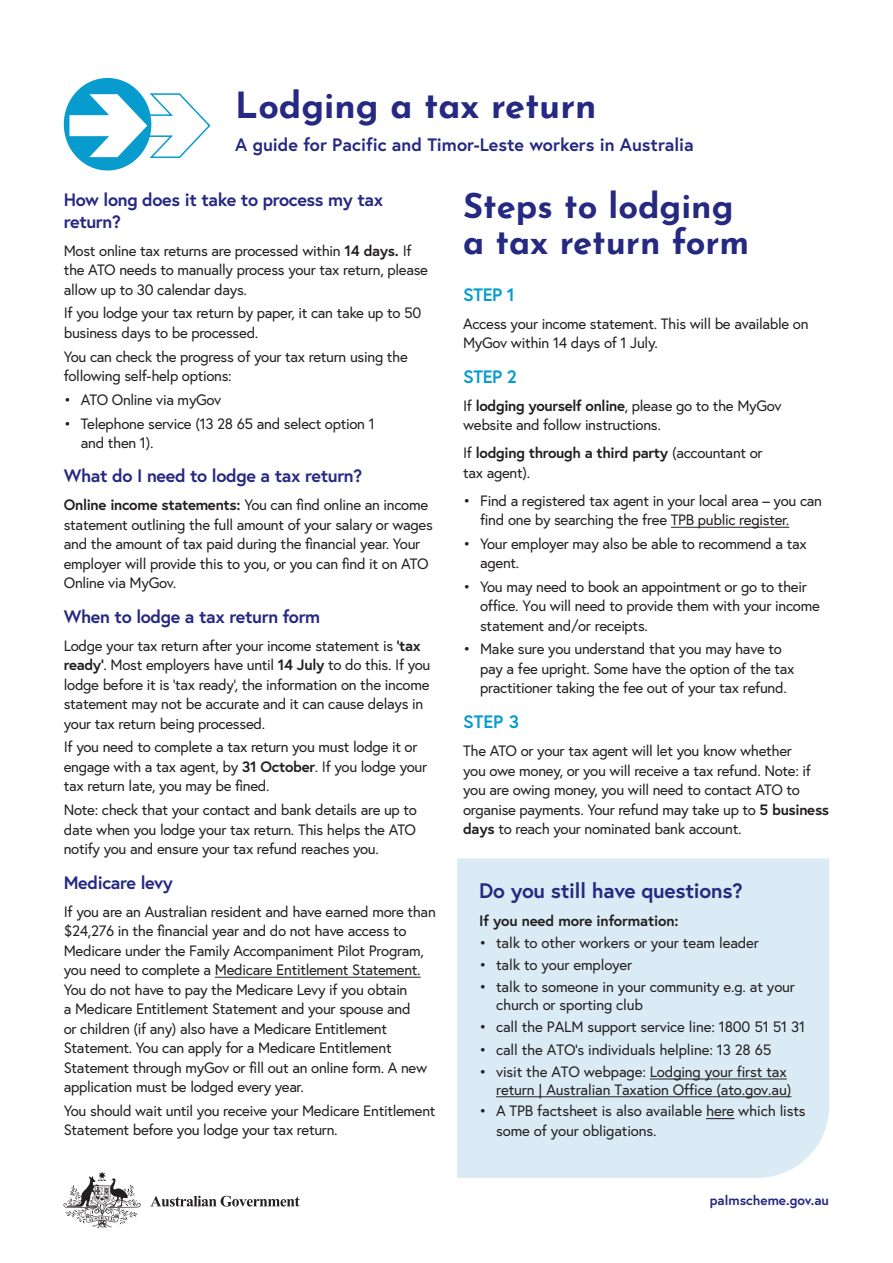
<style>
.page{position:relative;width:893px;height:1263px;background:#fff}
.page>*{position:absolute;margin:0;border:0;box-sizing:border-box;transform-origin:0 0}
.t1{font:700 36px "Josefin Sans";color:#252982}
.t2{font:700 34.5px/36px "Josefin Sans";color:#252982}
.t3{font:700 21px "Europa";letter-spacing:-.01em;color:#252982}
.body{font:700 18px/21.6px "Europa";letter-spacing:-.02em;color:#252982}
.body-2{font:700 18px "Europa";color:#252982}
.t4{font:700 18px "Europa";letter-spacing:-.02em;color:#089cce}
.body-3{font:15px/19.5px "Europa";letter-spacing:-.02em;color:#231f20}
.body-4{font:700 15px "Europa";letter-spacing:-.01em;color:#231f20}
.t5{font:700 13.5px "Europa";color:#252982}
.s1{font-weight:700}
</style>
<div class="page">
<div style="left:457px;top:858px;width:372px;height:320px;background:#daebf5"></div>
<div style="left:64px;top:78px;width:87px;height:93px;background:#089cce;border-radius:50%"></div>
<svg style="left:69px;top:93px;width:142px;height:66px"></svg>
<svg style="left:63px;top:1171px;width:78px;height:57px"></svg>
<svg style="left:151px;top:1196px;width:149px;height:10px"></svg>
<hr style="left:215px;top:977px;width:206px;height:1px;background:#231f20">
<hr style="left:671px;top:527px;width:118px;height:1px;background:#231f20">
<hr style="left:650px;top:1079px;width:137px;height:1px;background:#231f20">
<hr style="left:496px;top:1096px;width:295px;height:1px;background:#231f20">
<svg style="left:706px;top:1118px;width:28px;height:1px"></svg>
<h1 class="t1" style="left:235px;top:73px;width:363px">Lodging a tax return</h1>
<h2 class="body-2" style="left:235px;top:132px;width:460px">A guide for Pacific and Timor-Leste workers in Australia</h2>
<h4 class="body" style="left:64px;top:188px;width:321px">How long does it take to process my tax return?</h4>
<p class="body-3" style="left:64px;top:240px;width:366px">Most online tax returns are processed within <span class="s1">14 days.</span> If the ATO needs to manually process your tax return, please allow up to 30 calendar days.</p>
<p class="body-3" style="left:64px;top:303px;width:359px">If you lodge your tax return by paper, it can take up to 50 business days to be processed.</p>
<p class="body-3" style="left:64px;top:346px;width:346px">You can check the progress of your tax return using the following self-help options:</p>
<p class="body-3" style="left:64px;top:390px;width:159px">• ATO Online via myGov</p>
<p class="body-3" style="left:81px;top:413px;width:295px;text-indent:-17px">• Telephone service (13 28 65 and select option 1 and then 1).</p>
<p class="body" style="left:64px;top:465px;width:300px">What do I need to lodge a tax return?</p>
<p class="body-3" style="left:64px;top:495px;width:371px"><span class="s1">Online income statements:</span> You can find online an income statement outlining the full amount of your salary or wages and the amount of tax paid during the financial year. Your employer will provide this to you, or you can find it on ATO Online via MyGov.</p>
<p class="body" style="left:64px;top:605px;width:258px">When to lodge a tax return form</p>
<p class="body-3" style="left:64px;top:635px;width:368px">Lodge your tax return after your income statement is <span class="s1">‘tax ready’</span>. Most employers have until <span class="s1">14 July</span> to do this. If you lodge before it is ‘tax ready’, the information on the income statement may not be accurate and it can cause delays in your tax return being processed.</p>
<p class="body-3" style="left:64px;top:737px;width:365px">If you need to complete a tax return you must lodge it or engage with a tax agent, by <span class="s1">31 October</span>. If you lodge your tax return late, you may be fined.</p>
<p class="body-3" style="left:64px;top:800px;width:355px;text-align:justify">Note: check that your contact and bank details are up to date when you lodge your tax return. This helps the ATO notify you and ensure your tax refund reaches you.</p>
<p class="body" style="left:64px;top:871px;width:111px">Medicare levy</p>
<p class="body-3" style="left:64px;top:901px;width:374px">If you are an Australian resident and have earned more than $24,276 in the financial year and do not have access to Medicare under the Family Accompaniment Pilot Program, you need to complete a Medicare Entitlement Statement.<br>You do not have to pay the Medicare Levy if you obtain<br>a Medicare Entitlement Statement and your spouse and<br>or children (if any) also have a Medicare Entitlement Statement. You can apply for a Medicare Entitlement Statement through myGov or fill out an online form. A new application must be lodged every year.</p>
<p class="body-3" style="left:64px;top:1100px;width:373px">You should wait until you receive your Medicare Entitlement<br>Statement before you lodge your tax return.</p>
<h1 class="t2" style="left:463px;top:183px;width:288px">Steps to lodging a tax return form</h1>
<h4 class="t4" style="left:463px;top:282px;width:53px">STEP 1</h4>
<p class="body-3" style="left:463px;top:314px;width:347px">Access your income statement. This will be available on<br>MyGov within 14 days of 1 July.</p>
<h4 class="t4" style="left:463px;top:364px;width:55px">STEP 2</h4>
<p class="body-3" style="left:463px;top:395px;width:320px">If <span class="s1">lodging yourself online</span>, please go to the MyGov website and follow instructions.</p>
<p class="body-3" style="left:463px;top:443px;width:301px">If <span class="s1">lodging through a third party</span> (accountant or tax agent).</p>
<p class="body-3" style="left:480px;top:490px;width:343px;text-indent:-17px">• Find a registered tax agent in your local area – you can find one by searching the free TPB public register.</p>
<p class="body-3" style="left:480px;top:533px;width:328px;text-indent:-17px">• Your employer may also be able to recommend a tax agent.</p>
<p class="body-3" style="left:480px;top:576px;width:341px;text-indent:-17px">• You may need to book an appointment or go to their office. You will need to provide them with your income statement and/or receipts.</p>
<p class="body-3" style="left:480px;top:639px;width:316px;text-indent:-17px">• Make sure you understand that you may have to pay a fee upright. Some have the option of the tax practitioner taking the fee out of your tax refund.</p>
<h4 class="t4" style="left:463px;top:710px;width:57px">STEP 3</h4>
<p class="body-3" style="left:463px;top:741px;width:368px">The ATO or your tax agent will let you know whether<br>you owe money, or you will receive a tax refund. Note: if you are owing money, you will need to contact ATO to organise payments. Your refund may take up to <span class="s1">5 business days</span> to reach your nominated bank account.</p>
<h3 class="t3" style="left:479px;top:876px;width:265px">Do you still have questions?</h3>
<p class="body-4" style="left:479px;top:910px;width:201px">If you need more information:</p>
<p class="body-3" style="left:479px;top:933px;width:281px">• talk to other workers or your team leader</p>
<p class="body-3" style="left:479px;top:955px;width:155px">• talk to your employer</p>
<p class="body-3" style="left:496px;top:978px;width:300px;line-height:17.5px;text-indent:-17px">• talk to someone in your community e.g. at your church or sporting club</p>
<p class="body-3" style="left:479px;top:1017px;width:328px">• call the PALM support service line: 1800 51 51 31</p>
<p class="body-3" style="left:479px;top:1039px;width:294px">• call the ATO’s individuals helpline: 13 28 65</p>
<p class="body-3" style="left:496px;top:1062px;width:297px;line-height:17.9px;text-indent:-17px">• visit the ATO webpage: Lodging your first tax return | Australian Taxation Office (ato.gov.au)</p>
<p class="body-3" style="left:496px;top:1101px;width:311px;text-indent:-17px">• A TPB factsheet is also available here which lists some of your obligations.</p>
<p class="t5" style="left:710px;top:1191px;width:121px">palmscheme.gov.au</p>
</div>
